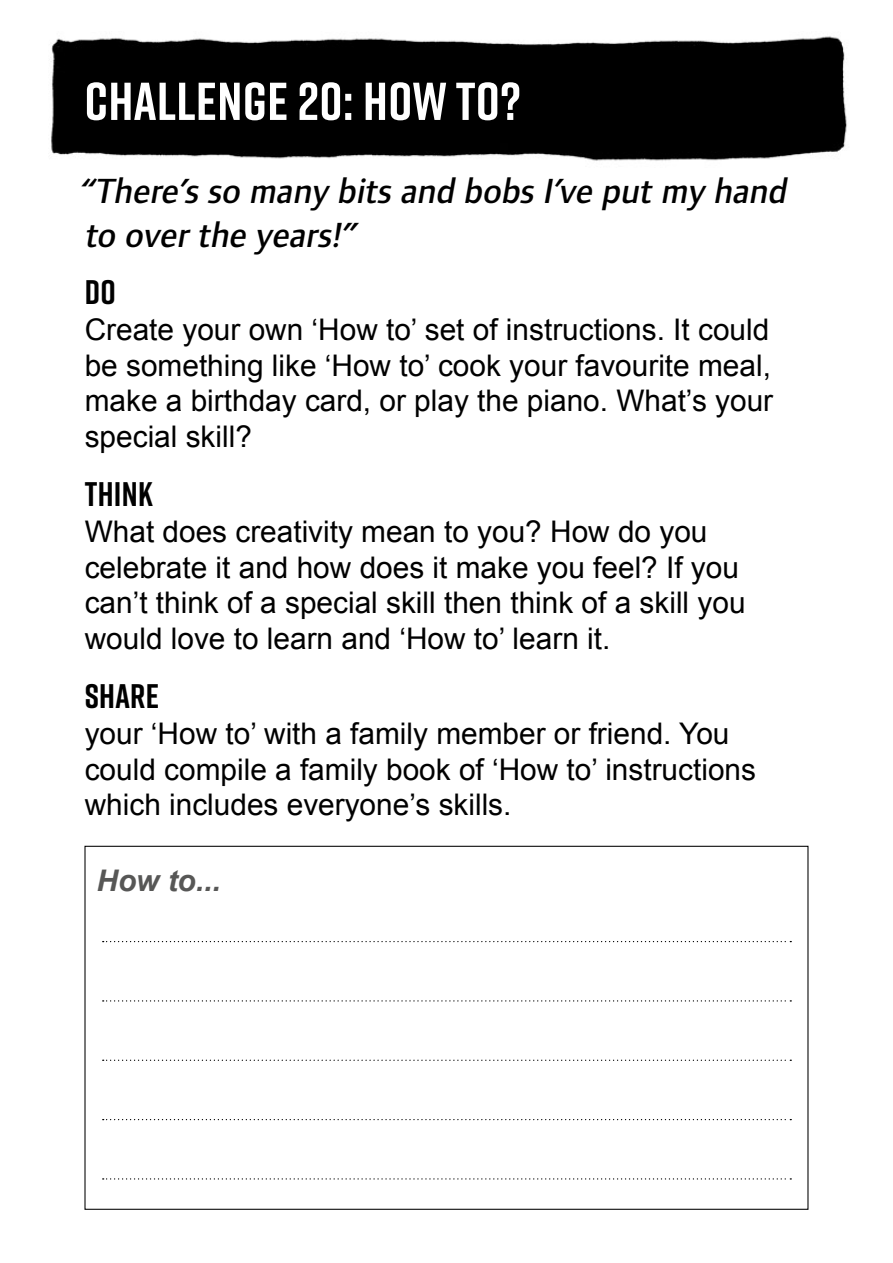
<style>
.page{position:relative;width:893px;height:1263px;background:#fff}
.page>*{position:absolute;margin:0;border:0;box-sizing:border-box;transform-origin:0 0}
.t1{font:700 53.25px "Rift";letter-spacing:.01em;color:#fff}
.t2{font:italic 500 36.15px/43.3px "Foundry Form Sans";color:#000}
.t3{font:700 34.05px "Rift";letter-spacing:.01em;color:#000}
.t4{font:29.85px/35.7px "Arial";color:#000}
.t5{font:italic 700 29.85px "Arial";color:#575756}
</style>
<div class="page">
<img style="left:51px;top:36px;width:796px;height:125px">
<svg style="left:103px;top:941px;width:688px;height:1px"></svg>
<svg style="left:103px;top:1000px;width:688px;height:1px"></svg>
<svg style="left:103px;top:1059px;width:688px;height:2px"></svg>
<svg style="left:103px;top:1119px;width:688px;height:1px"></svg>
<svg style="left:103px;top:1178px;width:688px;height:1px"></svg>
<p class="t1" style="left:84px;top:63px;width:438px">CHALLENGE 20: HOW TO?</p>
<p class="t2" style="left:78px;top:169px;width:716px">“There’s so many bits and bobs I’ve putmy hand to overthe years!”</p>
<p class="t3" style="left:85px;top:268px;width:33px">DO</p>
<p class="t4" style="left:85px;top:312px;width:690px">Create your own ‘How to’ set of instructions. It could be something like ‘How to’ cook your favourite meal, make a birthday card, or play the piano. What’s your special skill?</p>
<p class="t3" style="left:85px;top:470px;width:70px">THINK</p>
<p class="t4" style="left:85px;top:514px;width:662px">What does creativity mean to you? How do you celebrate it and how does it make you feel? If you can’t think of a special skill then think of a skill you would love to learn and ‘How to’ learn it.</p>
<p class="t3" style="left:85px;top:672px;width:76px">SHARE</p>
<p class="t4" style="left:85px;top:716px;width:673px">your ‘How to’ with a family member or friend. You could compile a family book of ‘How to’ instructions which includes everyone’s skills.</p>
<p class="t5" style="left:97px;top:861px;width:126px">How to...</p>
</div>
